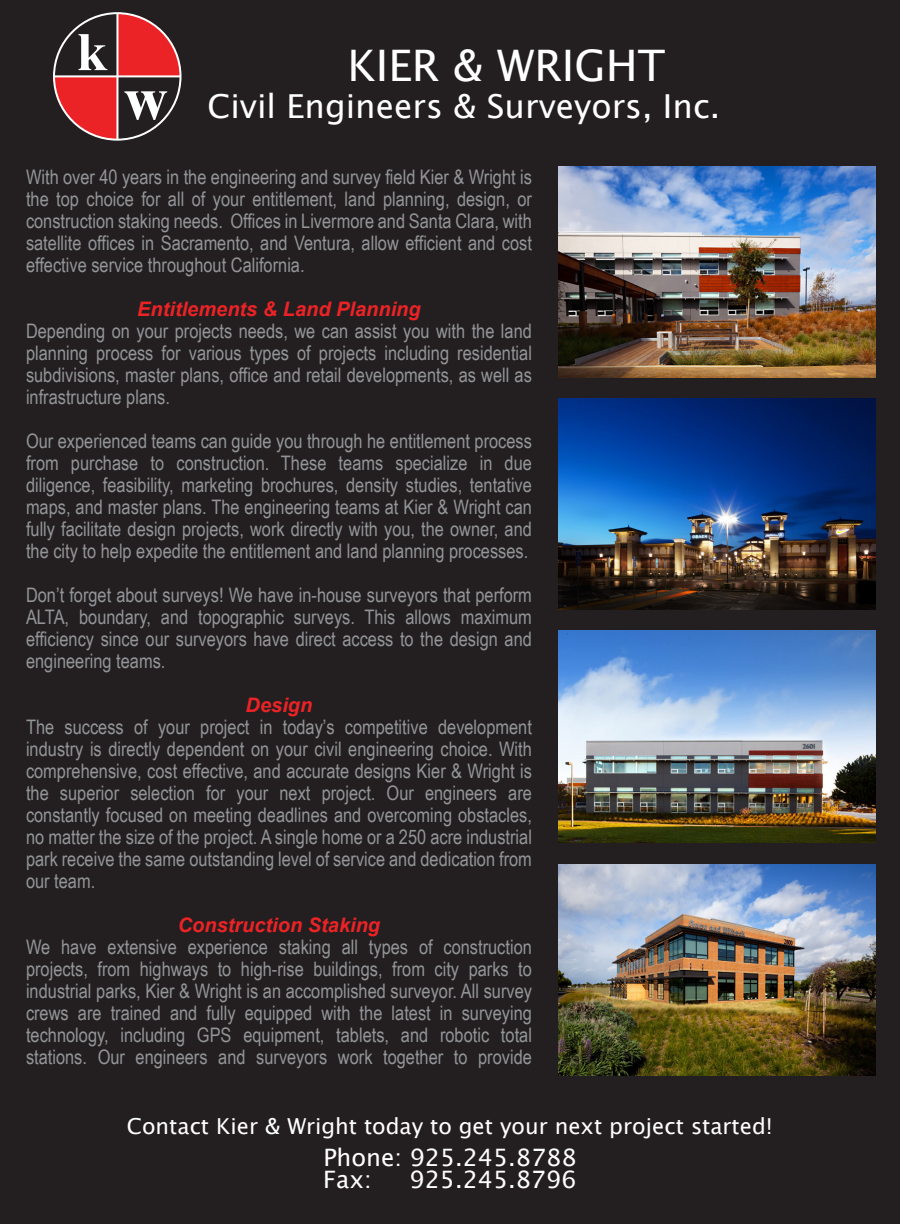
<style>
.page{position:relative;width:900px;height:1224px;background:#231f20}
.page>*{position:absolute;margin:0;border:0;box-sizing:border-box;transform-origin:0 0}
.t1{font:700 60.8px "Times New Roman";color:#fff}
.t2{font:700 54.4px "Times New Roman";color:#fff}
.t3{font:43.4px "Lucida Sans Unicode";color:#fff}
.t4{font:33px "Lucida Sans Unicode";color:#fff}
.t5{font:24px/22px "Lucida Sans Unicode";color:#fff}
.t6{font:22px "Lucida Sans Unicode";color:#fff}
.t7{font:20px/22px "Arial Narrow";color:#939598;text-align:justify}
.t8{font:italic 700 20px "Arial";color:#ec2326}
</style>
<div class="page">
<svg style="left:53px;top:12px;width:126px;height:128px"></svg>
<hr style="left:54px;top:75px;width:127px;height:2px;background:#fff">
<hr style="left:116px;top:13px;width:2px;height:127px;background:#fff">
<img style="left:559px;top:399px;width:316px;height:211px">
<img style="left:559px;top:167px;width:316px;height:211px">
<img style="left:559px;top:631px;width:316px;height:211px">
<img style="left:559px;top:864px;width:316px;height:211px">
<h2 class="t2" style="left:77px;top:14px;width:32px">k</h2>
<h1 class="t1" style="left:124px;top:57px;width:45px">w</h1>
<h3 class="t3" style="left:347px;top:31px;width:319px">KIER &amp; WRIGHT</h3>
<h3 class="t4" style="left:208px;top:80px;width:514px">Civil Engineers &amp; Surveyors, Inc.</h3>
<p class="t7" style="left:26px;top:165px;width:508px">With over 40 years in the engineering and survey field Kier &amp; Wright is the top choice for all of your entitlement, land planning, design, or construction staking needs. Offices in Livermore and Santa Clara, with satellite offices in Sacramento, and Ventura, allow efficient and cost effective service throughout California.</p>
<p class="t8" style="left:137px;top:295px;width:285px">Entitlements &amp; Land Planning</p>
<p class="t7" style="left:26px;top:319px;width:507px">Depending on your projects needs, we can assist you with the land planning process for various types of projects including residential subdivisions, master plans, office and retail developments, as well as infrastructure plans.</p>
<p class="t7" style="left:26px;top:429px;width:507px">Our experienced teams can guide you through he entitlement process from purchase to construction. These teams specialize in due diligence, feasibility, marketing brochures, density studies, tentative maps, and master plans. The engineering teams at Kier &amp; Wright can fully facilitate design projects, work directly with you, the owner, and the city to help expedite the entitlement and land planning processes.</p>
<p class="t7" style="left:26px;top:583px;width:507px">Don’t forget about surveys! We have in-house surveyors that perform ALTA, boundary, and topographic surveys. This allows maximum efficiency since our surveyors have direct access to the design and engineering teams.</p>
<p class="t8" style="left:246px;top:691px;width:68px">Design</p>
<p class="t7" style="left:26px;top:715px;width:508px">The success of your project in today’s competitive development industry is directly dependent on your civil engineering choice. With comprehensive, cost effective, and accurate designs Kier &amp; Wright is the superior selection for your next project. Our engineers are constantly focused on meeting deadlines and overcoming obstacles, no matter the size of the project. A single home or a 250 acre industrial park receive the same outstanding level of service and dedication from our team.</p>
<p class="t8" style="left:178px;top:911px;width:204px">Construction Staking</p>
<p class="t7" style="left:26px;top:935px;width:507px">We have extensive experience staking all types of construction projects, from highways to high-rise buildings, from city parks to industrial parks, Kier &amp; Wright is an accomplished surveyor. All survey crews are trained and fully equipped with the latest in surveying technology, including GPS equipment, tablets, and robotic total stations. Our engineers and surveyors work together to provide</p>
<p class="t6" style="left:127px;top:1109px;width:647px">Contact Kier &amp; Wright today to get your next project started!</p>
<p class="t5" style="left:323px;top:1147px;width:255px">Phone: 925.245.8788<br>Fax:</p>
<p class="t5" style="left:410px;top:1169px;width:168px">925.245.8796</p>
</div>
